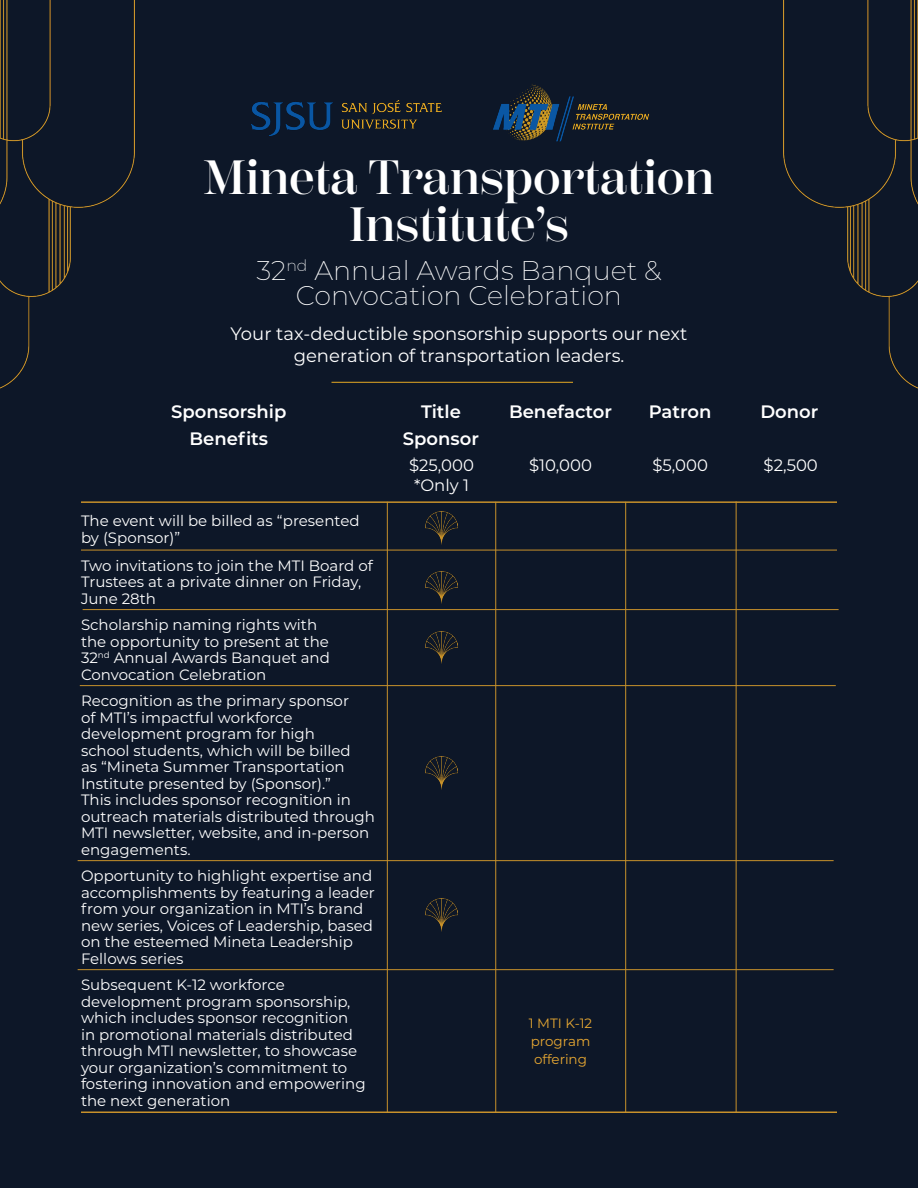
<style>
.page{position:relative;width:918px;height:1188px;background:#0d1728}
.page>*{position:absolute;margin:0;border:0;box-sizing:border-box;transform-origin:0 0}
.t1{font:600 48px "Scotch Display";color:#fff}
.t2{font:200 27px "Montserrat";color:#fff}
.t3{font:18px/21.6px "Montserrat";color:#fff;text-align:center}
.SubHeader{font:600 18px/27px "Montserrat";color:#fff;text-align:center}
.Body{font:16.5px "Montserrat";color:#fff}
.Table_body{font:15px/16.5px "Montserrat";color:#fff}
.Caption_1{font:13.5px/18px "Montserrat";color:#e6a732}
</style>
<div class="page">
<img style="left:0;top:0;width:134px;height:389px">
<img style="left:784px;top:0;width:134px;height:389px">
<hr style="left:332px;top:382px;width:241px;height:1px;background:#e6aa23">
<hr style="left:387px;top:502px;width:1px;height:611px;background:#c7912b">
<hr style="left:495px;top:502px;width:1px;height:611px;background:#c7912b">
<hr style="left:625px;top:502px;width:1px;height:611px;background:#c7912b">
<hr style="left:736px;top:501px;width:1px;height:612px;background:#c7912b">
<hr style="left:81px;top:501px;width:756px;height:2px;background:#c7912b">
<hr style="left:81px;top:550px;width:756px;height:1px;background:#c7912b">
<hr style="left:83px;top:609px;width:756px;height:1px;background:#c7912b">
<hr style="left:80px;top:685px;width:756px;height:1px;background:#c7912b">
<hr style="left:78px;top:860px;width:756px;height:1px;background:#c7912b">
<hr style="left:78px;top:969px;width:756px;height:1px;background:#c7912b">
<hr style="left:81px;top:1112px;width:756px;height:1px;background:#c7912b">
<img style="left:426px;top:512px;width:31px;height:32px">
<img style="left:426px;top:571px;width:31px;height:33px">
<img style="left:426px;top:631px;width:31px;height:33px">
<img style="left:426px;top:757px;width:31px;height:32px">
<img style="left:426px;top:899px;width:31px;height:32px">
<img style="left:252px;top:100px;width:190px;height:36px">
<img style="left:493px;top:84px;width:156px;height:58px">
<p class="t1" style="left:204px;top:150px;width:512px">Mineta Transportation</p>
<p class="t1" style="left:349px;top:197px;width:221px">Institute’s</p>
<p class="t2" style="left:257px;top:252px;width:406px">32<sup>nd</sup> Annual Awards Banquet &amp;</p>
<p class="t2" style="left:296px;top:278px;width:328px">Convocation Celebration</p>
<p class="t3" style="left:231px;top:323px;width:458px">Your tax-deductible sponsorship supports our next generation of transportation leaders.</p>
<p class="SubHeader" style="left:171px;top:397px;width:117px">Sponsorship</p>
<p class="SubHeader" style="left:190px;top:424px;width:80px">Benefits</p>
<p class="SubHeader" style="left:403px;top:397px;width:78px">Title<br>Sponsor</p>
<p class="SubHeader" style="left:509px;top:397px;width:105px">Benefactor</p>
<p class="SubHeader" style="left:649px;top:397px;width:64px">Patron</p>
<p class="SubHeader" style="left:760px;top:397px;width:60px">Donor</p>
<p class="Body" style="left:409px;top:454px;width:66px">$25,000</p>
<p class="Body" style="left:414px;top:473px;width:57px">*Only 1</p>
<p class="Body" style="left:529px;top:454px;width:64px">$10,000</p>
<p class="Body" style="left:652px;top:454px;width:57px">$5,000</p>
<p class="Body" style="left:764px;top:454px;width:56px">$2,500</p>
<p class="Table_body" style="left:81px;top:512px;width:280px">The event will be billed as “presented by (Sponsor)”</p>
<p class="Table_body" style="left:81px;top:556px;width:293px">Two invitations to join the MTI Board of<br>Trustees at a private dinner on Friday,<br>June 28th</p>
<p class="Table_body" style="left:81px;top:616px;width:250px">Scholarship naming rights with the opportunity to present at the<br>32<sup>nd</sup> Annual Awards Banquet and<br>Convocation Celebration</p>
<p class="Table_body" style="left:81px;top:692px;width:296px">Recognition as the primary sponsor<br>of MTI’s impactful workforce development program for high<br>school students, which will be billed<br>as “Mineta Summer Transportation Institute presented by (Sponsor).”<br>This includes sponsor recognition in outreach materials distributed through MTI newsletter, website, and in-person engagements.</p>
<p class="Table_body" style="left:81px;top:867px;width:295px">Opportunity to highlight expertise and accomplishments by featuring a leader from your organization in MTI’s brand new series, Voices of Leadership, based on the esteemed Mineta Leadership Fellows series</p>
<p class="Table_body" style="left:81px;top:976px;width:286px">Subsequent K-12 workforce development program sponsorship, which includes sponsor recognition in promotional materials distributed through MTI newsletter, to showcase your organization’s commitment to fostering innovation and empowering the next generation</p>
<p class="Caption_1" style="left:529px;top:1014px;width:65px">1 MTI K-12 program offering</p>
</div>
